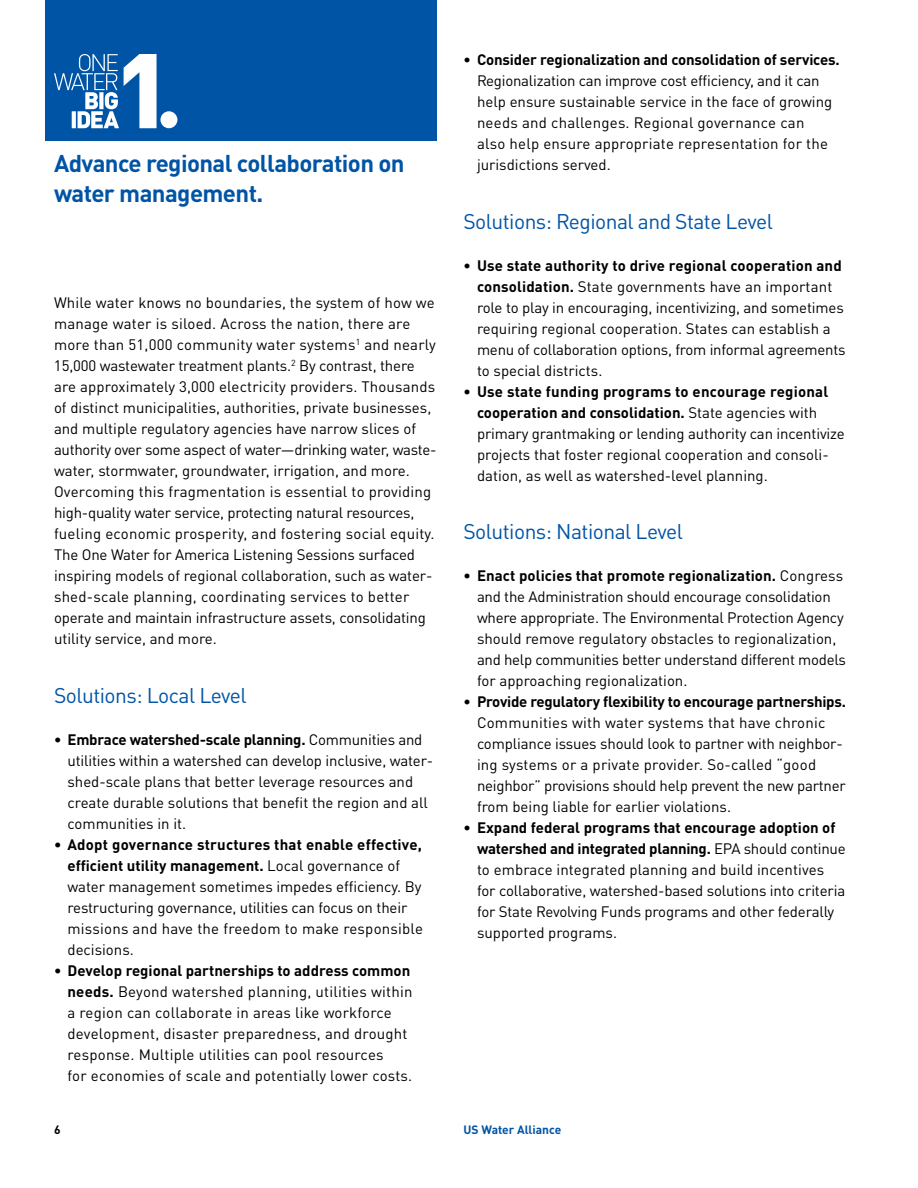
<style>
.page{position:relative;width:918px;height:1188px;background:#fff}
.page>*{position:absolute;margin:0;border:0;box-sizing:border-box;transform-origin:0 0}
.t1{font:700 24px/30px "DIN Pro";letter-spacing:-.025em;color:#0054a6}
.t2{font:21px "DIN Pro";letter-spacing:-.025em;color:#0054a6}
.t3{font:15px/21px "DIN Pro";color:#000}
.t4{font:700 15px "DIN Pro";letter-spacing:-.015em;color:#000}
.t5{font:700 12px "DIN Pro";color:#0054a6}
.t6{font:700 12px "DIN Pro";color:#000}
.s1{font-weight:700}
</style>
<div class="page">
<div style="left:45px;top:0;width:391px;height:140px;background:#0054a6"></div>
<svg style="left:54px;top:54px;width:103px;height:74px"></svg>
<div style="left:160px;top:111px;width:17px;height:17px;background:#fff;border-radius:50%"></div>
<h1 class="t1" style="left:54px;top:146px;width:352px">Advance regional collaboration on water management.</h1>
<p class="t3" style="left:54px;top:291px;width:384px">While water knows no boundaries, the system of how we manage water is siloed. Across the nation, there are more than 51,000 community water systems<sup>1</sup> and nearly 15,000 wastewater treatment plants.<sup>2</sup> By contrast, there are approximately 3,000 electricity providers. Thousands of distinct municipalities, authorities, private businesses, and multiple regulatory agencies have narrow slices of authority over some aspect of water—drinking water, waste&shy;water, stormwater, groundwater, irrigation, and more.<br>Overcoming this fragmentation is essential to providing high-quality water service, protecting natural resources, fueling economic prosperity, and fostering social equity.<br>The One Water for America Listening Sessions surfaced inspiring models of regional collaboration, such as water&shy;shed-scale planning, coordinating services to better operate and maintain infrastructure assets, consolidating utility service, and more.</p>
<h2 class="t2" style="left:54px;top:679px;width:194px">Solutions: Local Level</h2>
<p class="t3" style="left:68px;top:728px;width:367px;text-indent:-14px"><span class="s1">• Embrace watershed-scale planning.</span> Communities and utilities within a watershed can develop inclusive, water&shy;shed-scale plans that better leverage resources and create durable solutions that benefit the region and all communities in it.</p>
<p class="t3" style="left:68px;top:833px;width:357px;text-indent:-14px"><span class="s1">• Adopt governance structures that enable effective, efficient utility management.</span> Local governance of water management sometimes impedes efficiency. By restructuring governance, utilities can focus on their missions and have the freedom to make responsible decisions.</p>
<p class="t3" style="left:67px;top:959px;width:347px;text-indent:-13px"><span class="s1">• Develop regional partnerships to address common needs.</span> Beyond watershed planning, utilities within a region can collaborate in areas like workforce development, disaster preparedness, and drought response. Multiple utilities can pool resources<br>for economies of scale and potentially lower costs.</p>
<p class="t4" style="left:464px;top:48px;width:378px">• Consider regionalization and consolidation of services.</p>
<p class="t3" style="left:477px;top:69px;width:357px">Regionalization can improve cost efficiency, and it can help ensure sustainable service in the face of growing needs and challenges. Regional governance can also help ensure appropriate representation for the jurisdictions served.</p>
<h2 class="t2" style="left:464px;top:205px;width:311px">Solutions: Regional and State Level</h2>
<p class="t3" style="left:477px;top:254px;width:370px;text-indent:-14px"><span class="s1">• Use state authority to drive regional cooperation and consolidation.</span> State governments have an important role to play in encouraging, incentivizing, and sometimes requiring regional cooperation. States can establish a menu of collaboration options, from informal agreements to special districts.</p>
<p class="t3" style="left:477px;top:380px;width:369px;text-indent:-14px"><span class="s1">• Use state funding programs to encourage regional cooperation and consolidation.</span> State agencies with primary grantmaking or lending authority can incentivize projects that foster regional cooperation and consoli&shy;dation, as well as watershed-level planning.</p>
<h2 class="t2" style="left:464px;top:515px;width:221px">Solutions: National Level</h2>
<p class="t3" style="left:477px;top:564px;width:370px;text-indent:-14px"><span class="s1">• Enact policies that promote regionalization.</span> Congress and the Administration should encourage consolidation where appropriate. The Environmental Protection Agency should remove regulatory obstacles to regionalization, and help communities better understand different models for approaching regionalization.</p>
<p class="t4" style="left:464px;top:690px;width:384px">• Provide regulatory flexibility to encourage partnerships.</p>
<p class="t3" style="left:477px;top:711px;width:370px">Communities with water systems that have chronic compliance issues should look to partner with neighbor&shy;ing systems or a private provider. So-called “good neighbor” provisions should help prevent the new partner from being liable for earlier violations.</p>
<p class="t3" style="left:477px;top:816px;width:370px;text-indent:-14px"><span class="s1">• Expand federal programs that encourage adoption of watershed and integrated planning.</span> EPA should continue to embrace integrated planning and build incentives for collaborative, watershed-based solutions into criteria for State Revolving Funds programs and other federally supported programs.</p>
<p class="t6" style="left:54px;top:1120px;width:8px">6</p>
<p class="t5" style="left:464px;top:1120px;width:99px">US Water Alliance</p>
</div>
